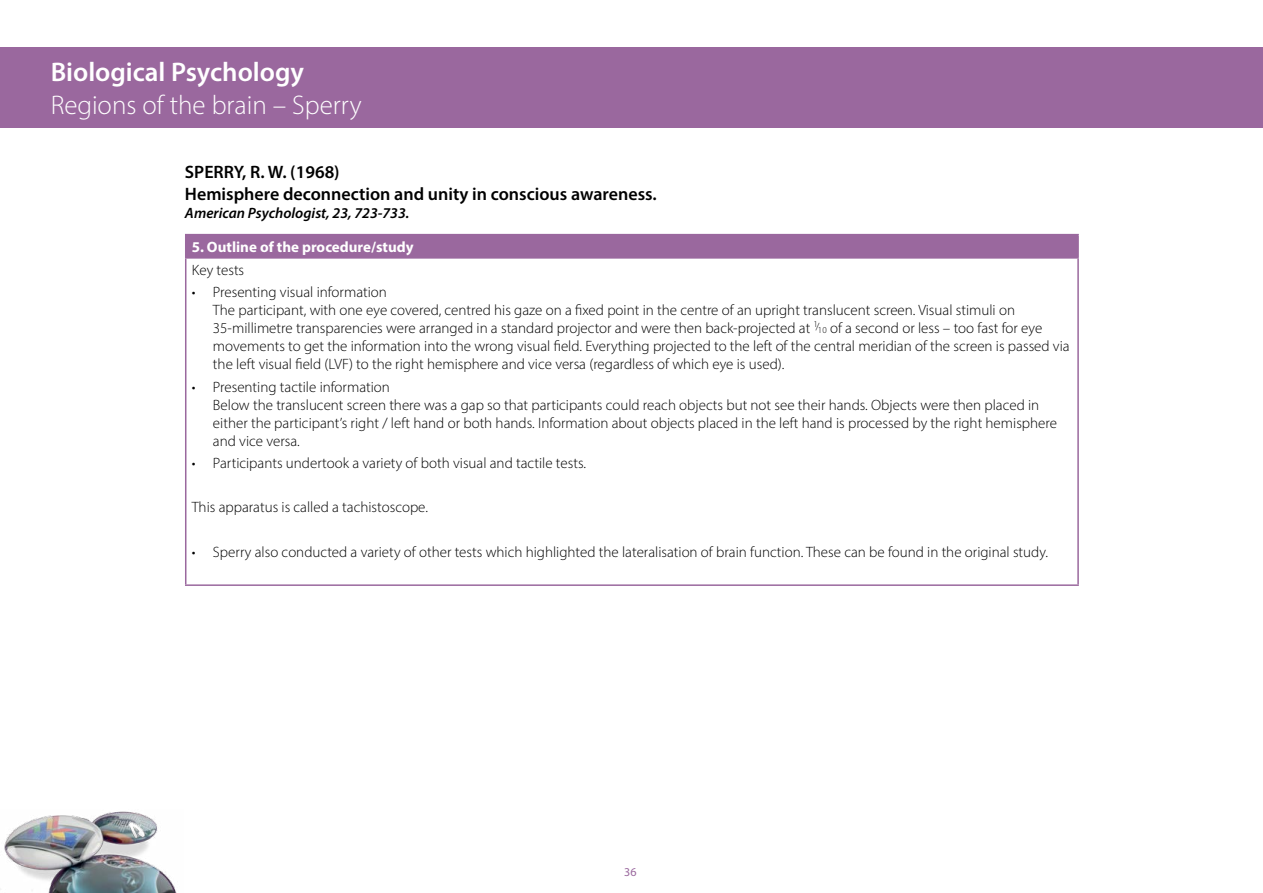
<style>
.page{position:relative;width:1263px;height:893px;background:#fff}
.page>*{position:absolute;margin:0;border:0;box-sizing:border-box;transform-origin:0 0}
.t1{font:300 27px/32.4px "Myriad Pro";color:#fff}
.t2{font:600 18px/21.6px "Myriad Pro";color:#000}
.Body_bullets{font:300 15px/18px "Myriad Pro";color:#000}
.t3{font:italic 600 15px "Myriad Pro";color:#000}
.TableHeading{font:700 15px "Myriad Pro";color:#fff}
.t4{font:12px "Myriad Pro";color:#9a689e}
.s1{font-weight:600}
.s2{font-size:9px}
</style>
<div class="page">
<img style="left:4px;top:811px;width:173px;height:82px">
<div style="left:0;top:47px;width:1263px;height:81px;background:#9a689e"></div>
<div style="left:186px;top:235px;width:892px;height:23px;background:#9a689e"></div>
<svg style="left:185px;top:235px;width:1px;height:22px"></svg>
<hr style="left:185px;top:234px;width:894px;height:1px;background:#9a689e">
<hr style="left:1077px;top:235px;width:2px;height:22px;background:#9a689e">
<hr style="left:185px;top:257px;width:894px;height:2px;background:#9a689e">
<hr style="left:185px;top:259px;width:1px;height:325px;background:#9a689e">
<hr style="left:1077px;top:259px;width:2px;height:325px;background:#9a689e">
<hr style="left:185px;top:584px;width:894px;height:2px;background:#9a689e">
<h1 class="t1" style="left:51px;top:56px;width:312px"><span class="s1">Biological Psychology<br></span>Regions of the brain – Sperry</h1>
<h3 class="t2" style="left:185px;top:161px;width:473px">SPERRY, R. W. (1968)<br>Hemisphere deconnection and unity in conscious awareness.</h3>
<h3 class="t3" style="left:185px;top:203px;width:226px">American Psychologist, 23, 723-733.</h3>
<p class="TableHeading" style="left:192px;top:237px;width:223px">5. Outline of the procedure/study</p>
<p class="Body_bullets" style="left:192px;top:261px;width:54px">Key tests</p>
<p class="Body_bullets" style="left:213px;top:283px;width:858px;text-indent:-21px">• Presenting visual information<br>The participant, with one eye covered, centred his gaze on a fixed point in the centre of an upright translucent screen. Visual stimuli on 35-millimetre transparencies were arranged in a standard projector and were then back-projected at <sup>1</sup><sup>/</sup><span class="s2">10</span> of a second or less – too fast for eye movements to get the information into the wrong visual field. Everything projected to the left of the central meridian of the screen is passed via the left visual field (LVF) to the right hemisphere and vice versa (regardless of which eye is used).</p>
<p class="Body_bullets" style="left:213px;top:377px;width:845px;text-indent:-21px">• Presenting tactile information<br>Below the translucent screen there was a gap so that participants could reach objects but not see their hands. Objects were then placed in either the participant’s right / left hand or both hands. Information about objects placed in the left hand is processed by the right hemisphere and vice versa.</p>
<p class="Body_bullets" style="left:192px;top:454px;width:396px">• Participants undertook a variety of both visual and tactile tests.</p>
<p class="Body_bullets" style="left:192px;top:498px;width:238px">This apparatus is called a tachistoscope.</p>
<p class="Body_bullets" style="left:192px;top:543px;width:858px">• Sperry also conducted a variety of other tests which highlighted the lateralisation of brain function. These can be found in the original study.</p>
<p class="t4" style="left:624px;top:865px;width:14px">36</p>
</div>
